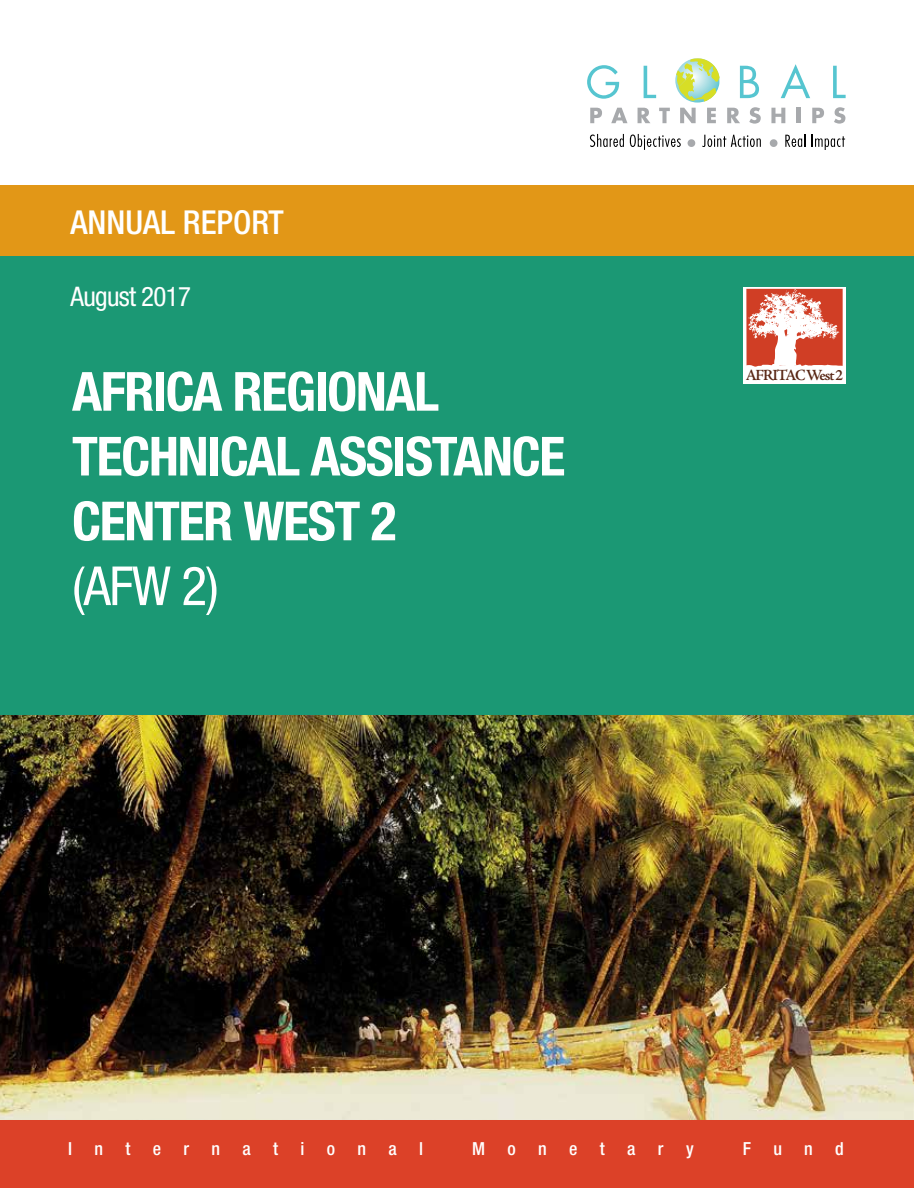
<style>
.page{position:relative;width:914px;height:1188px;background:#fff}
.page>*{position:absolute;margin:0;border:0;box-sizing:border-box;transform-origin:0 0}
.t1{font:700 condensed 54px/64.8px "Helvetica Neue LT Std";letter-spacing:-.025em;color:#fff}
.t2{font:condensed 54px "Helvetica Neue LT Std";color:#fff}
.t3{font:500 condensed 33px "Helvetica Neue LT Std";color:#fff}
.t4{font:condensed 27px "Helvetica Neue LT Std";letter-spacing:-.025em;color:#fff}
.t5{font:500 condensed 18px "Helvetica Neue LT Std";letter-spacing:1.24em;color:#fff}
.t6{font:600 15.6px "Adobe Jenson Pro";letter-spacing:-.08em;color:#582614}
</style>
<div class="page">
<svg style="left:587px;top:65px;width:32px;height:34px"></svg>
<svg style="left:740px;top:66px;width:19px;height:32px"></svg>
<svg style="left:781px;top:64px;width:29px;height:34px"></svg>
<svg style="left:833px;top:66px;width:13px;height:32px"></svg>
<svg style="left:590px;top:108px;width:12px;height:15px"></svg>
<svg style="left:611px;top:108px;width:16px;height:15px"></svg>
<svg style="left:727px;top:108px;width:13px;height:15px"></svg>
<svg style="left:749px;top:107px;width:12px;height:17px"></svg>
<svg style="left:771px;top:108px;width:14px;height:15px"></svg>
<hr style="left:797px;top:108px;width:4px;height:15px;background:#a7a9ac">
<svg style="left:812px;top:108px;width:12px;height:15px"></svg>
<svg style="left:834px;top:107px;width:11px;height:17px"></svg>
<svg style="left:637px;top:58px;width:82px;height:65px"></svg>
<svg style="left:590px;top:134px;width:34px;height:13px"></svg>
<svg style="left:630px;top:134px;width:51px;height:16px"></svg>
<svg style="left:687px;top:139px;width:8px;height:8px"></svg>
<svg style="left:702px;top:135px;width:59px;height:12px"></svg>
<svg style="left:770px;top:139px;width:7px;height:8px"></svg>
<svg style="left:785px;top:134px;width:20px;height:13px"></svg>
<svg style="left:811px;top:135px;width:34px;height:15px"></svg>
<img style="left:0;top:715px;width:914px;height:405px">
<div style="left:0;top:1120px;width:914px;height:68px;background:#dc4128"></div>
<div style="left:0;top:240px;width:914px;height:475px;background:#1b9874"></div>
<div style="left:0;top:186px;width:914px;height:70px;background:#e29717"></div>
<div style="left:743px;top:287px;width:103px;height:97px;background:#fff"></div>
<svg style="left:746px;top:289px;width:97px;height:78px"></svg>
<p class="t3" style="left:71px;top:202px;width:215px">ANNUAL REPORT</p>
<p class="t4" style="left:71px;top:281px;width:122px">August 2017</p>
<p class="t1" style="left:72px;top:358px;width:495px">AFRICA REGIONAL<br>TECHNICAL ASSISTANCE<br>CENTER WEST 2</p>
<p class="t2" style="left:72px;top:555px;width:148px">(AFW 2)</p>
<p class="t6" style="left:746px;top:366px;width:99px">AFRITAC West 2</p>
<p class="t5" style="left:68px;top:1138px;width:356px">International</p>
<p class="t5" style="left:472px;top:1138px;width:193px">Monetar</p>
<p class="t5" style="left:686px;top:1138px;width:9px">y</p>
<p class="t5" style="left:743px;top:1138px;width:103px">Fund</p>
</div>
